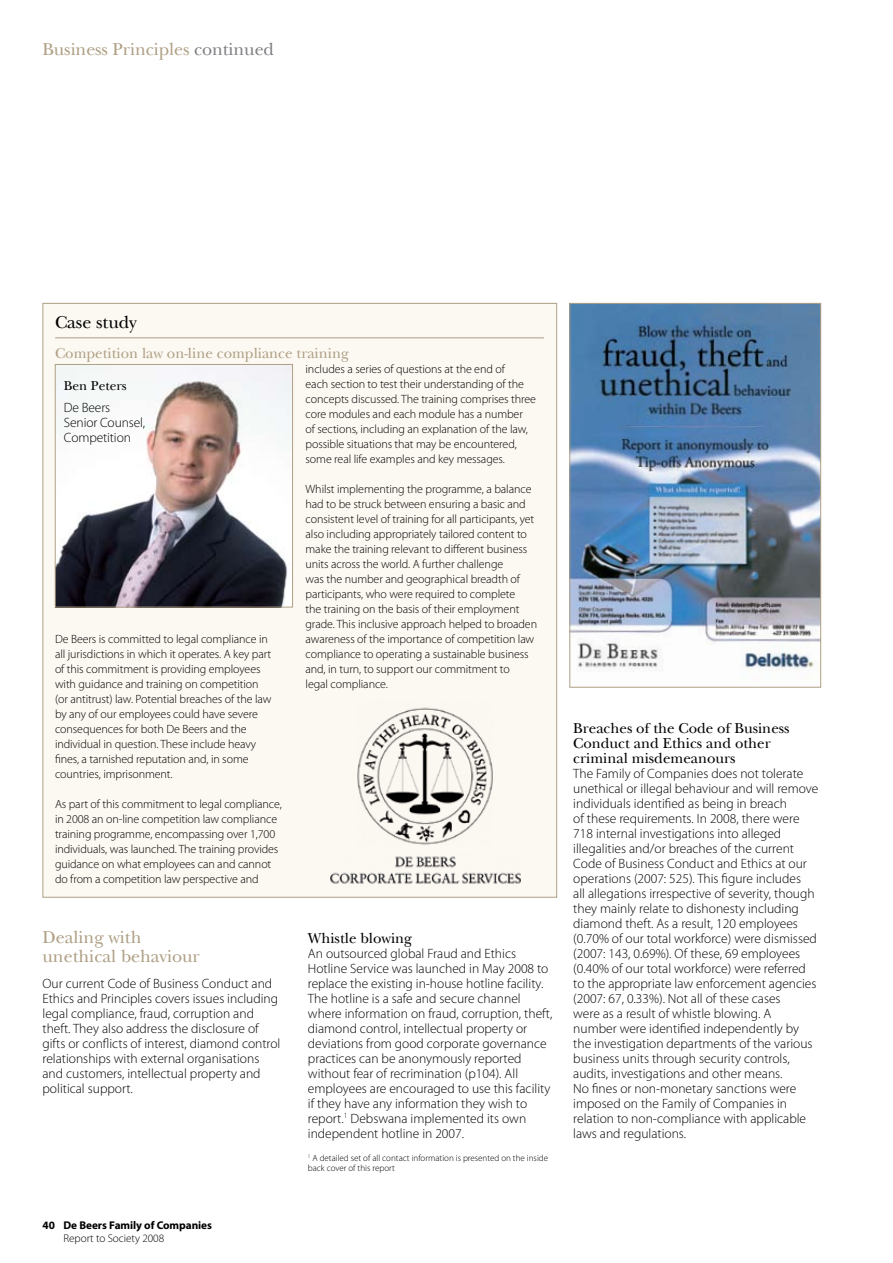
<style>
.page{position:relative;width:893px;height:1263px;background:#fff}
.page>*{position:absolute;margin:0;border:0;box-sizing:border-box;transform-origin:0 0}
.t1{font:18px/19.5px "New Baskerville";color:#afa085}
.t2{font:18px "New Baskerville";color:#000}
.t3{font:15px/15px "New Baskerville";color:#000}
.t4{font:15px "New Baskerville";color:#afa085}
.t5{font:300 13.5px/15px "Myriad Pro";color:#000}
.t6{font:13.5px "New Baskerville";color:#000}
.t7{font:300 12px/15px "Myriad Pro";letter-spacing:-.005em;color:#000}
.t8{font:700 11.25px "Myriad Pro";letter-spacing:-.005em;color:#000}
.t9{font:300 11.25px "Myriad Pro";letter-spacing:-.005em;color:#000}
.t10{font:300 9px/10.8px "Myriad Pro";color:#000}
.s1{color:#807f83}
</style>
<div class="page">
<div style="left:43px;top:303px;width:514px;height:595px;background:#fcf8f2;border:1px solid #afa085"></div>
<hr style="left:55px;top:337px;width:489px;height:1px;background:#afa085">
<img style="left:571px;top:305px;width:248px;height:373px">
<div style="left:569px;top:303px;width:252px;height:385px;border:1px solid #afa085"></div>
<img style="left:357px;top:707px;width:136px;height:138px">
<img style="left:330px;top:856px;width:191px;height:28px">
<img style="left:57px;top:366px;width:234px;height:239px">
<div style="left:55px;top:364px;width:238px;height:243px;border:1px solid #afa085"></div>
<h1 class="t1" style="left:43px;top:39px;width:233px">Business Principles <span class="s1">continued</span></h1>
<h1 class="t2" style="left:55px;top:311px;width:83px">Case study</h1>
<p class="t4" style="left:55px;top:344px;width:295px">Competition law on-line compliance training</p>
<p class="t6" style="left:64px;top:378px;width:64px">Ben Peters</p>
<p class="t5" style="left:64px;top:400px;width:83px">De Beers<br>Senior Counsel,<br>Competition</p>
<p class="t7" style="left:55px;top:631px;width:218px">De Beers is committed to legal compliance in all jurisdictions in which it operates. A key part of this commitment is providing employees with guidance and training on competition (or antitrust) law. Potential breaches of the law by any of our employees could have severe consequences for both De Beers and the individual in question. These include heavy fines, a tarnished reputation and, in some countries, imprisonment.</p>
<p class="t7" style="left:55px;top:796px;width:228px">As part of this commitment to legal compliance, in 2008 an on-line competition law compliance training programme, encompassing over 1,700 individuals, was launched. The training provides guidance on what employees can and cannot do from a competition law perspective and</p>
<h1 class="t1" style="left:43px;top:927px;width:159px">Dealing with unethical behaviour</h1>
<p class="t5" style="left:43px;top:976px;width:239px">Our current Code of Business Conduct and Ethics and Principles covers issues including legal compliance, fraud, corruption and theft. They also address the disclosure of gifts or conflicts of interest, diamond control relationships with external organisations and customers, intellectual property and political support.</p>
<p class="t8" style="left:43px;top:1218px;width:171px">40 De Beers Family of Companies</p>
<p class="t9" style="left:64px;top:1232px;width:102px">Report to Society 2008</p>
<p class="t7" style="left:306px;top:361px;width:232px">includes a series of questions at the end of<br>each section to test their understanding of the concepts discussed. The training comprises three core modules and each module has a number<br>of sections, including an explanation of the law, possible situations that may be encountered, some real life examples and key messages.</p>
<p class="t7" style="left:306px;top:481px;width:233px">Whilst implementing the programme, a balance had to be struck between ensuring a basic and consistent level of training for all participants, yet also including appropriately tailored content to make the training relevant to different business units across the world. A further challenge<br>was the number and geographical breadth of participants, who were required to complete<br>the training on the basis of their employment grade. This inclusive approach helped to broaden awareness of the importance of competition law compliance to operating a sustainable business and, in turn, to support our commitment to<br>legal compliance.</p>
<p class="t3" style="left:308px;top:930px;width:106px">Whistle blowing</p>
<p class="t5" style="left:308px;top:946px;width:246px">An outsourced global Fraud and Ethics Hotline Service was launched in May 2008 to replace the existing in-house hotline facility.<br>The hotline is a safe and secure channel where information on fraud, corruption, theft, diamond control, intellectual property or deviations from good corporate governance practices can be anonymously reported without fear of recrimination (p104). All employees are encouraged to use this facility if they have any information they wish to report.<sup>1</sup> Debswana implemented its own independent hotline in 2007.</p>
<p class="t10" style="left:308px;top:1152px;width:242px"><sup>1</sup> A detailed set of all contact information is presented on the inside back cover of this report</p>
<p class="t3" style="left:573px;top:720px;width:218px">Breaches of the Code of Business<br>Conduct and Ethics and other criminal misdemeanours</p>
<p class="t5" style="left:573px;top:766px;width:247px">The Family of Companies does not tolerate unethical or illegal behaviour and will remove individuals identified as being in breach<br>of these requirements. In 2008, there were 718 internal investigations into alleged illegalities and/or breaches of the current Code of Business Conduct and Ethics at our operations (2007: 525). This figure includes<br>all allegations irrespective of severity, though they mainly relate to dishonesty including diamond theft. As a result, 120 employees (0.70% of our total workforce) were dismissed (2007: 143, 0.69%). Of these, 69 employees (0.40% of our total workforce) were referred to the appropriate law enforcement agencies (2007: 67, 0.33%). Not all of these cases<br>were as a result of whistle blowing. A<br>number were identified independently by the investigation departments of the various business units through security controls, audits, investigations and other means.<br>No fines or non-monetary sanctions were imposed on the Family of Companies in relation to non-compliance with applicable laws and regulations.</p>
</div>
